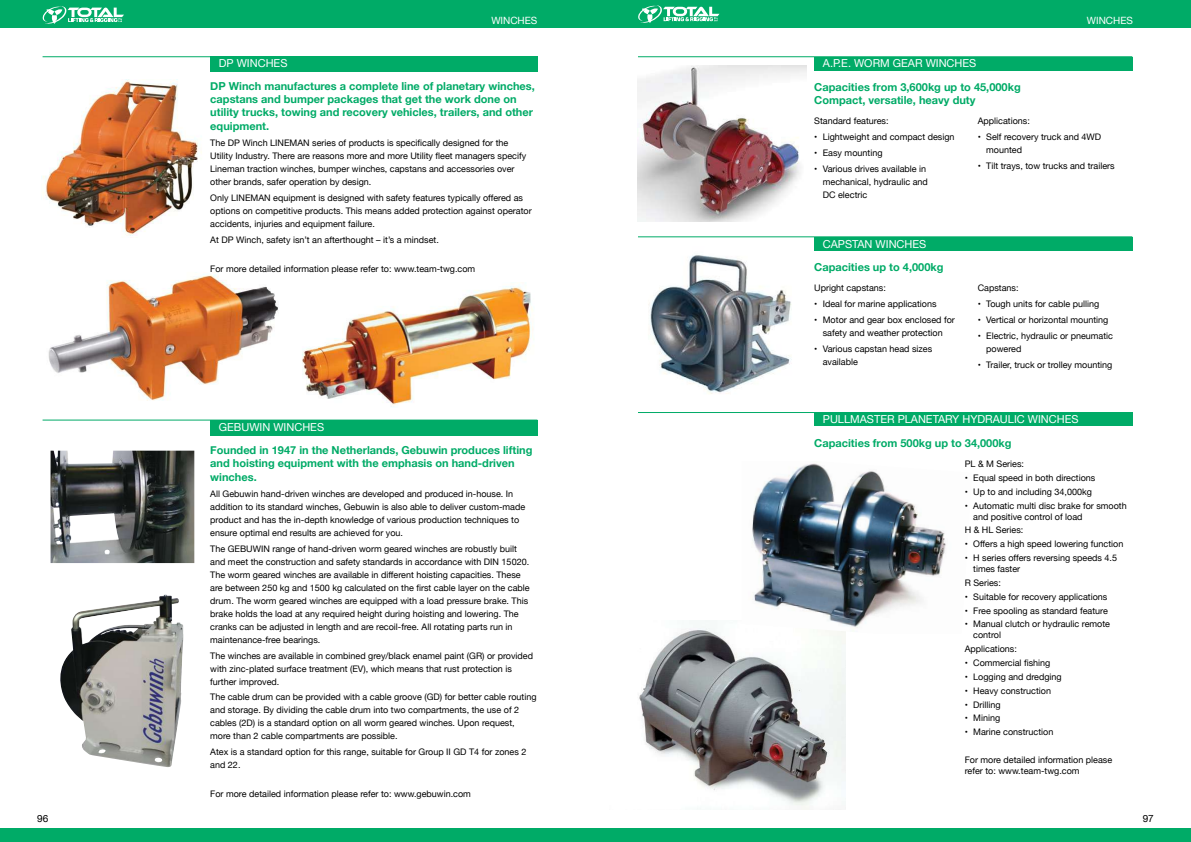
<style>
.page{position:relative;width:1191px;height:842px;background:#fff}
.page>*{position:absolute;margin:0;border:0;box-sizing:border-box;transform-origin:0 0}
.t1{font:700 11px/13.2px "Helvetica Neue";color:#00ab67}
.t2{font:11px "Helvetica Neue";color:#fff}
.t3{font:10px "Helvetica Neue";color:#fff}
.t4{font:10px "Helvetica Neue";color:#000}
.t5{font:9px/13px "Helvetica Neue";color:#000}
</style>
<div class="page">
<div style="left:0;top:0;width:604px;height:28px;background:#00ab67"></div>
<div style="left:587px;top:0;width:604px;height:28px;background:#00ab67"></div>
<div style="left:0;top:828px;width:604px;height:14px;background:#00ab67"></div>
<div style="left:587px;top:828px;width:604px;height:14px;background:#00ab67"></div>
<svg style="left:638px;top:5px;width:81px;height:18px"></svg>
<svg style="left:42px;top:6px;width:82px;height:18px"></svg>
<img style="left:41px;top:80px;width:161px;height:156px">
<img style="left:48px;top:272px;width:230px;height:129px">
<img style="left:302px;top:286px;width:231px;height:121px">
<hr style="left:43px;top:56px;width:494px;height:1px;background:#00ab67">
<hr style="left:43px;top:420px;width:494px;height:1px;background:#00ab67">
<div style="left:210px;top:57px;width:327px;height:15px;background:#00ab67"></div>
<div style="left:210px;top:420px;width:327px;height:15px;background:#00ab67"></div>
<img style="left:60px;top:594px;width:123px;height:173px">
<img style="left:51px;top:451px;width:143px;height:112px">
<img style="left:639px;top:621px;width:206px;height:188px">
<img style="left:741px;top:463px;width:205px;height:171px">
<img style="left:638px;top:66px;width:168px;height:155px">
<hr style="left:638px;top:56px;width:494px;height:1px;background:#00ab67">
<hr style="left:638px;top:236px;width:494px;height:1px;background:#00ab67">
<hr style="left:638px;top:412px;width:494px;height:1px;background:#00ab67">
<div style="left:814px;top:57px;width:318px;height:13px;background:#00ab67"></div>
<div style="left:814px;top:237px;width:318px;height:14px;background:#00ab67"></div>
<div style="left:814px;top:413px;width:318px;height:13px;background:#00ab67"></div>
<img style="left:648px;top:255px;width:144px;height:139px">
<p class="t2" style="left:219px;top:56px;width:36px">DP Winches</p>
<p class="t3" style="left:491px;top:13px;width:48px">WINCHES</p>
<p class="t3" style="left:1086px;top:13px;width:48px">WINCHES</p>
<p class="t2" style="left:823px;top:56px;width:49px">A.P.E. Worm</p>
<p class="t2" style="left:893px;top:56px;width:15px">Gear</p>
<p class="t2" style="left:925px;top:56px;width:18px">Winches</p>
<p class="t1" style="left:210px;top:80px;width:326px">DP Winch manufactures a complete line of planetary winches, capstans and bumper packages that get the work done on utility trucks, towing and recovery vehicles, trailers, and other equipment.</p>
<p class="t5" style="left:210px;top:137px;width:317px">The DP Winch LINEMAN series of products is specifically designed for the Utility Industry. There are reasons more and more Utility fleet managers specify Lineman traction winches, bumper winches, capstans and accessories over other brands, safer operation by design.</p>
<p class="t5" style="left:210px;top:192px;width:323px">Only LINEMAN equipment is designed with safety features typically offered as options on competitive products. This means added protection against operator accidents, injuries and equipment failure.</p>
<p class="t5" style="left:210px;top:234px;width:230px">At DP Winch, safety isn’t an afterthought – it’s a mindset.</p>
<p class="t5" style="left:210px;top:263px;width:266px">For more detailed information please refer to: www.team-twg.com</p>
<p class="t2" style="left:219px;top:419px;width:73px">GEBUWIN Winches</p>
<p class="t1" style="left:210px;top:444px;width:324px">Founded in 1947 in the Netherlands, Gebuwin produces lifting and hoisting equipment with the emphasis on hand-driven winches.</p>
<p class="t5" style="left:210px;top:488px;width:316px">All Gebuwin hand-driven winches are developed and produced in-house. In addition to its standard winches, Gebuwin is also able to deliver custom-made product and has the in-depth knowledge of various production techniques to ensure optimal end results are achieved for you.</p>
<p class="t5" style="left:210px;top:543px;width:321px">The GEBUWIN range of hand-driven worm geared winches are robustly built and meet the construction and safety standards in accordance with DIN 15020.<br>The worm geared winches are available in different hoisting capacities. These are between 250 kg and 1500 kg calculated on the first cable layer on the cable drum. The worm geared winches are equipped with a load pressure brake. This brake holds the load at any required height during hoisting and lowering. The cranks can be adjusted in length and are recoil-free. All rotating parts run in maintenance-free bearings.</p>
<p class="t5" style="left:210px;top:649px;width:324px">The winches are available in combined grey/black enamel paint (GR) or provided with zinc-plated surface treatment (EV), which means that rust protection is further improved.</p>
<p class="t5" style="left:210px;top:691px;width:328px">The cable drum can be provided with a cable groove (GD) for better cable routing and storage. By dividing the cable drum into two compartments, the use of 2 cables (2D) is a standard option on all worm geared winches. Upon request, more than 2 cable compartments are possible.</p>
<p class="t5" style="left:210px;top:746px;width:318px">Atex is a standard option for this range, suitable for Group II GD T4 for zones 2 and 22.</p>
<p class="t5" style="left:210px;top:788px;width:262px">For more detailed information please refer to: www.gebuwin.com</p>
<p class="t1" style="left:814px;top:81px;width:208px">Capacities from 3,600kg up to 45,000kg<br>Compact, versatile, heavy duty</p>
<p class="t5" style="left:814px;top:115px;width:76px">Standard features:</p>
<p class="t5" style="left:814px;top:131px;width:142px">• Lightweight and compact design</p>
<p class="t5" style="left:814px;top:147px;width:70px">• Easy mounting</p>
<p class="t5" style="left:823px;top:163px;width:107px;text-indent:-9px">• Various drives available in mechanical, hydraulic and<br>DC electric</p>
<p class="t2" style="left:823px;top:236px;width:15px">Capstan</p>
<p class="t2" style="left:875px;top:236px;width:18px">Winches</p>
<p class="t1" style="left:814px;top:261px;width:131px">Capacities up to 4,000kg</p>
<p class="t5" style="left:814px;top:282px;width:73px">Upright capstans:</p>
<p class="t5" style="left:814px;top:298px;width:124px">• Ideal for marine applications</p>
<p class="t5" style="left:814px;top:314px;width:142px;text-align:center">• Motor and gear box enclosed for safety and weather protection</p>
<p class="t5" style="left:823px;top:343px;width:111px;text-indent:-9px">• Various capstan head sizes available</p>
<p class="t5" style="left:977px;top:115px;width:54px">Applications:</p>
<p class="t5" style="left:986px;top:131px;width:117px;text-indent:-9px">• Self recovery truck and 4WD mounted</p>
<p class="t5" style="left:977px;top:160px;width:139px">• Tilt trays, tow trucks and trailers</p>
<p class="t5" style="left:977px;top:282px;width:42px">Capstans:</p>
<p class="t5" style="left:977px;top:298px;width:123px">• Tough units for cable pulling</p>
<p class="t5" style="left:977px;top:314px;width:132px">• Vertical or horizontal mounting</p>
<p class="t5" style="left:986px;top:330px;width:128px;text-indent:-9px">• Electric, hydraulic or pneumatic powered</p>
<p class="t5" style="left:977px;top:358px;width:136px">• Trailer, truck or trolley mounting</p>
<p class="t2" style="left:823px;top:411px;width:257px">PULLMASTER PLANETARY HYDRAULIC WINCHES</p>
<p class="t1" style="left:814px;top:437px;width:199px">Capacities from 500kg up to 34,000kg</p>
<p class="t5" style="left:964px;top:458px;width:61px">PL &amp; M Series:</p>
<p class="t5" style="left:964px;top:472px;width:132px">• Equal speed in both directions</p>
<p class="t5" style="left:964px;top:486px;width:129px">• Up to and including 34,000kg</p>
<p class="t5" style="left:973px;top:500px;width:155px;line-height:11px;text-indent:-9px">• Automatic multi disc brake for smooth and positive control of load</p>
<p class="t5" style="left:964px;top:524px;width:60px">H &amp; HL Series:</p>
<p class="t5" style="left:964px;top:538px;width:160px">• Offers a high speed lowering function</p>
<p class="t5" style="left:973px;top:553px;width:145px;line-height:11px;text-indent:-9px">• H series offers reversing speeds 4.5 times faster</p>
<p class="t5" style="left:964px;top:577px;width:38px">R Series:</p>
<p class="t5" style="left:964px;top:591px;width:144px">• Suitable for recovery applications</p>
<p class="t5" style="left:964px;top:604px;width:145px">• Free spooling as standard feature</p>
<p class="t5" style="left:973px;top:619px;width:138px;line-height:11px;text-indent:-9px">• Manual clutch or hydraulic remote control</p>
<p class="t5" style="left:964px;top:643px;width:54px">Applications:</p>
<p class="t5" style="left:964px;top:657px;width:87px">• Commercial fishing</p>
<p class="t5" style="left:964px;top:671px;width:99px">• Logging and dredging</p>
<p class="t5" style="left:964px;top:685px;width:88px">• Heavy construction</p>
<p class="t5" style="left:964px;top:698px;width:37px">• Drilling</p>
<p class="t5" style="left:964px;top:712px;width:37px">• Mining</p>
<p class="t5" style="left:964px;top:726px;width:90px">• Marine construction</p>
<p class="t5" style="left:964px;top:755px;width:149px;line-height:11px">For more detailed information please refer to: www.team-twg.com</p>
<p class="t4" style="left:37px;top:811px;width:13px">96</p>
<p class="t4" style="left:1142px;top:811px;width:13px">97</p>
</div>
